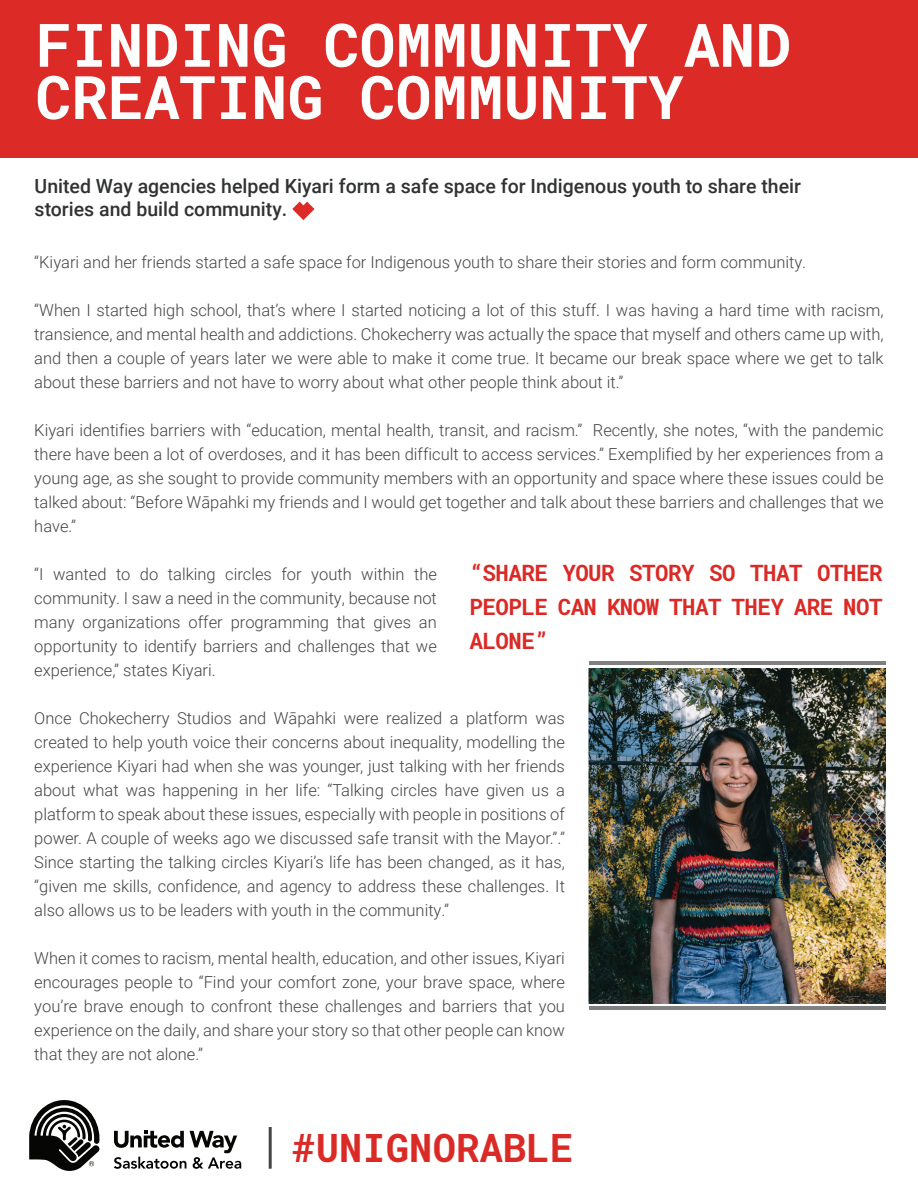
<style>
.page{position:relative;width:918px;height:1188px;background:#fff}
.page>*{position:absolute;margin:0;border:0;box-sizing:border-box;transform-origin:0 0}
.t1{font:700 60px "Roboto Mono";color:#fdfefe}
.t2{font:700 39px "Roboto Mono";color:#da2a26}
.t3{font:700 22.5px/34.5px "Roboto Mono";letter-spacing:-.025em;color:#da2a26;text-align:justify}
.t4{font:500 19.5px/23.4px "Roboto";color:#313232}
.t5{font:300 16.5px/24px "Roboto";color:#434445;text-align:justify}
</style>
<div class="page">
<div style="left:0;top:0;width:918px;height:158px;background:#dc2a27"></div>
<hr style="left:269px;top:1127px;width:3px;height:42px;background:#434545">
<hr style="left:589px;top:661px;width:296px;height:4px;background:#7f807f">
<hr style="left:589px;top:1006px;width:296px;height:4px;background:#7f807f">
<svg style="left:29px;top:1100px;width:70px;height:71px"></svg>
<svg style="left:114px;top:1131px;width:127px;height:38px"></svg>
<svg style="left:292px;top:202px;width:22px;height:18px"></svg>
<img style="left:589px;top:668px;width:296px;height:336px">
<h1 class="t1" style="left:36px;top:3px;width:758px">FINDING COMMUNITY AND</h1>
<h1 class="t1" style="left:36px;top:55px;width:650px">CREATING COMMUNITY</h1>
<p class="t4" style="left:35px;top:174px;width:768px">United Way agencies helped Kiyari form a safe space for Indigenous youth to share their stories and build community.</p>
<p class="t5" style="left:34px;top:249px;width:773px">“Kiyari and her friends started a safe space for Indigenous youth to share their stories and form community.</p>
<p class="t5" style="left:34px;top:297px;width:851px">“When I started high school, that’s where I started noticing a lot of this stuff. I was having a hard time with racism, transience, and mental health and addictions. Chokecherry was actually the space that myself and others came up with, and then a couple of years later we were able to make it come true. It became our break space where we get to talk about these barriers and not have to worry about what other people think about it.”</p>
<p class="t5" style="left:34px;top:417px;width:851px">Kiyari identifies barriers with “education, mental health, transit, and racism.” Recently, she notes, “with the pandemic there have been a lot of overdoses, and it has been difficult to access services.” Exemplified by her experiences from a young age, as she sought to provide community members with an opportunity and space where these issues could be talked about: “Before Wāpahki my friends and I would get together and talk about these barriers and challenges that we have.”</p>
<p class="t5" style="left:34px;top:561px;width:404px">“I wanted to do talking circles for youth within the community. I saw a need in the community, because not many organizations offer programming that gives an opportunity to identify barriers and challenges that we experience,” states Kiyari.</p>
<p class="t5" style="left:34px;top:705px;width:532px">Once Chokecherry Studios and Wāpahki were realized a platform was created to help youth voice their concerns about inequality, modelling the experience Kiyari had when she was younger, just talking with her friends about what was happening in her life: “Talking circles have given us a platform to speak about these issues, especially with people in positions of power. A couple of weeks ago we discussed safe transit with the Mayor.”.” Since starting the talking circles Kiyari’s life has been changed, as it has, “given me skills, confidence, and agency to address these challenges. It also allows us to be leaders with youth in the community.”</p>
<p class="t5" style="left:34px;top:945px;width:532px">When it comes to racism, mental health, education, and other issues, Kiyari encourages people to “Find your comfort zone, your brave space, where you’re brave enough to confront these challenges and barriers that you experience on the daily, and share your story so that other people can know that they are not alone.”</p>
<h3 class="t3" style="left:470px;top:554px;width:414px">“SHARE YOUR STORY SO THAT OTHER PEOPLE CAN KNOW THAT THEY ARE NOT ALONE”</h3>
<h2 class="t2" style="left:292px;top:1120px;width:282px">#UNIGNORABLE</h2>
</div>
